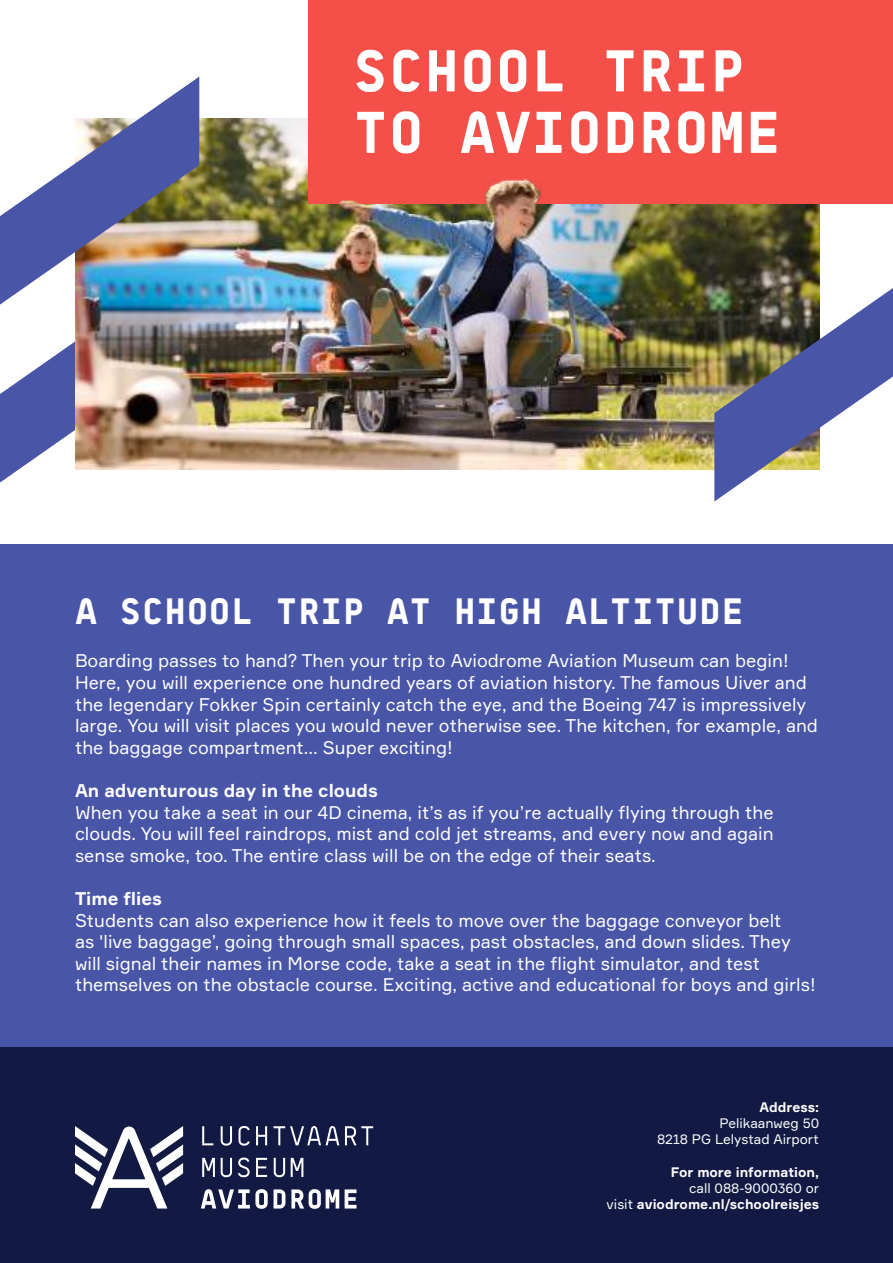
<style>
.page{position:relative;width:893px;height:1263px;background:#fff}
.page>*{position:absolute;margin:0;border:0;box-sizing:border-box;transform-origin:0 0}
.t1{font:60px/61.5px "BB Roller Mono Pro TX Semi Super";color:#fff}
.t2{font:37.5px "BB Roller Mono Pro TX Semi Super";color:#fff}
.t3{font:18px/21.6px "Formular";color:#fff}
.t4{font:700 18px "Formular";color:#fff}
.t5{font:700 13.5px/16.2px "Formular";color:#fff;text-align:right}
.t6{font:13.5px/16.2px "Formular";color:#fff;text-align:right}
.s1{font-weight:400}
</style>
<div class="page">
<div style="left:0;top:544px;width:893px;height:503px;background:#4955a7"></div>
<div style="left:0;top:1047px;width:893px;height:216px;background:#121a43"></div>
<svg style="left:0;top:341px;width:214px;height:142px;fill:#4955a7"></svg>
<img style="left:75px;top:118px;width:744px;height:351px">
<div style="left:309px;top:0;width:584px;height:203px;background:#f44f48"></div>
<img style="left:714px;top:288px;width:179px;height:213px">
<img style="left:0;top:77px;width:199px;height:228px">
<svg style="left:202px;top:1126px;width:11px;height:19px"></svg>
<svg style="left:221px;top:1126px;width:11px;height:19px"></svg>
<svg style="left:238px;top:1126px;width:12px;height:19px"></svg>
<svg style="left:256px;top:1126px;width:11px;height:19px"></svg>
<svg style="left:273px;top:1126px;width:66px;height:19px"></svg>
<svg style="left:345px;top:1126px;width:28px;height:19px"></svg>
<svg style="left:201px;top:1189px;width:67px;height:20px"></svg>
<svg style="left:274px;top:1189px;width:11px;height:19px"></svg>
<svg style="left:291px;top:1189px;width:48px;height:20px"></svg>
<svg style="left:345px;top:1189px;width:11px;height:19px"></svg>
<svg style="left:75px;top:1126px;width:108px;height:82px"></svg>
<svg style="left:202px;top:1158px;width:13px;height:19px"></svg>
<svg style="left:221px;top:1158px;width:11px;height:19px"></svg>
<svg style="left:238px;top:1157px;width:12px;height:20px"></svg>
<svg style="left:256px;top:1158px;width:11px;height:19px"></svg>
<svg style="left:274px;top:1158px;width:11px;height:19px"></svg>
<svg style="left:291px;top:1158px;width:12px;height:19px"></svg>
<h1 class="t1" style="left:353px;top:40px;width:429px">SCHOOL TRIP<br>TO AVIODROME</h1>
<h2 class="t2" style="left:75px;top:589px;width:670px">A SCHOOL TRIP AT HIGH ALTITUDE</h2>
<p class="t3" style="left:75px;top:650px;width:744px">Boarding passes to hand? Then your trip to Aviodrome Aviation Museum can begin!<br>Here, you will experience one hundred years of aviation history. The famous Uiver and the legendary Fokker Spin certainly catch the eye, and the Boeing 747 is impressively large. You will visit places you would never otherwise see. The kitchen, for example, and the baggage compartment... Super exciting!</p>
<p class="t4" style="left:75px;top:779px;width:304px">An adventurous day in the clouds</p>
<p class="t3" style="left:75px;top:801px;width:700px;text-align:justify">When you take a seat in our 4D cinema, it’s as if you’re actually flying through the clouds. You will feel raindrops, mist and cold jet streams, and every now and again sense smoke, too. The entire class will be on the edge of their seats.</p>
<p class="t4" style="left:75px;top:887px;width:88px">Time flies</p>
<p class="t3" style="left:75px;top:909px;width:742px">Students can also experience how it feels to move over the baggage conveyor belt<br>as 'live baggage’, going through small spaces, past obstacles, and down slides. They will signal their names in Morse code, take a seat in the flight simulator, and test themselves on the obstacle course. Exciting, active and educational for boys and girls!</p>
<p class="t5" style="left:759px;top:1098px;width:61px">Address:</p>
<p class="t6" style="left:657px;top:1115px;width:164px">Pelikaanweg 50<br>8218 PG Lelystad Airport</p>
<p class="t5" style="left:671px;top:1163px;width:150px">For more information,</p>
<p class="t5" style="left:607px;top:1179px;width:214px"><span class="s1">call 088-9000360 or<br>visit</span> aviodrome.nl/schoolreisjes</p>
</div>
